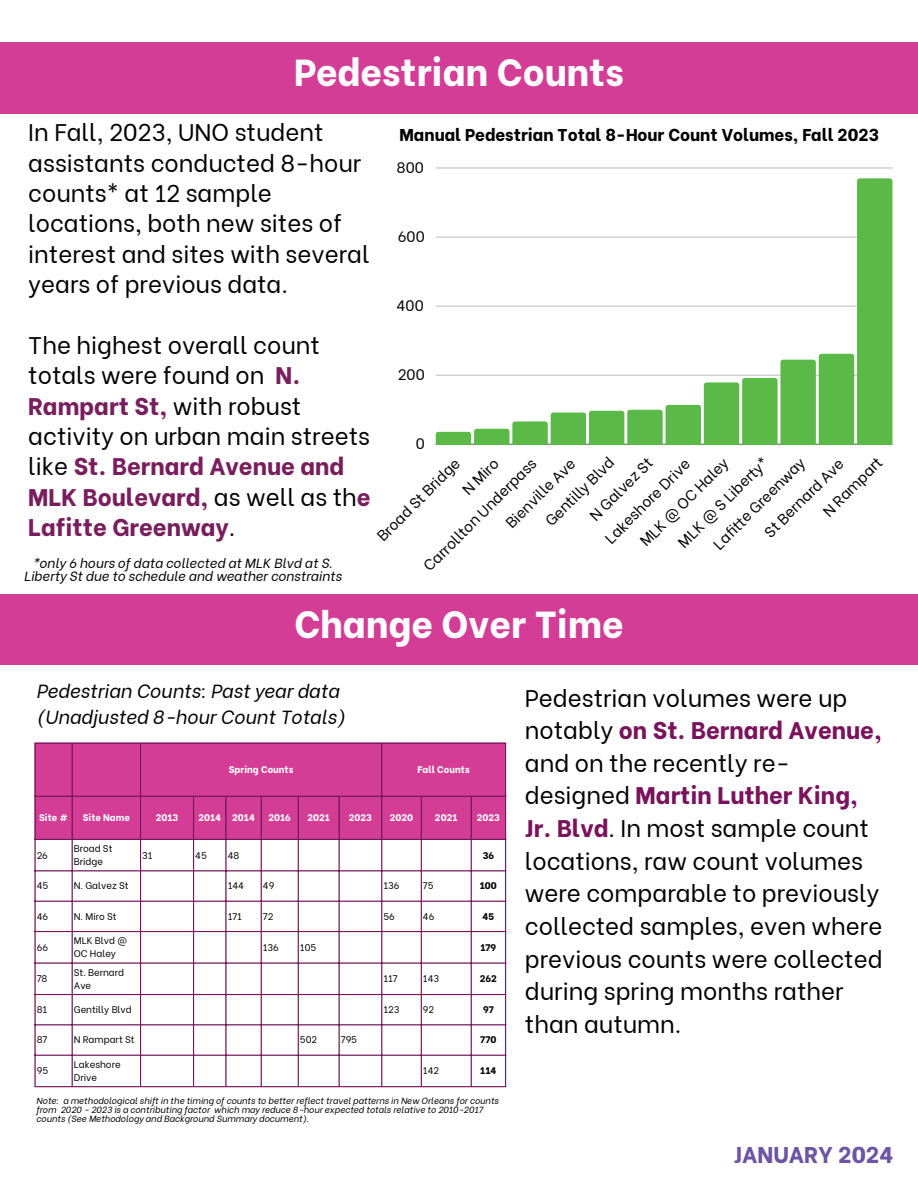
<style>
.page{position:relative;width:918px;height:1188px;background:#fff}
.page>*{position:absolute;margin:0;border:0;box-sizing:border-box;transform-origin:0 0}
.t1{font:800 37.5px "Be Vietnam";color:#fff}
.t2{font:24px/30.3px "Be Vietnam";color:#000}
.t3{font:800 22.8px "Be Vietnam";color:#6b55a4}
.t4{font:italic 18.9px/25.8px "Be Vietnam";color:#000}
.t5{font:800 17.1px "Be Vietnam";color:#000}
.t6{font:15px/26.2px "Be Vietnam";color:#000}
.t7{font:italic 13.2px/13.2px "Be Vietnam";color:#000;text-align:center}
.t8{font:9.6px/12.8px "Be Vietnam";color:#000}
.t9{font:800 9.6px "Be Vietnam";color:#fff}
.t10{font:800 9.6px "Be Vietnam";color:#000}
.t11{font:italic 8.85px/8.9px "Be Vietnam";color:#000}
.s1{font-weight:800;color:#781e5c}
.s2{font-weight:800;color:#78135c}
</style>
<div class="page">
<div style="left:0;top:43px;width:918px;height:71px;background:#d33d96"></div>
<div style="left:0;top:594px;width:918px;height:71px;background:#d33d96"></div>
<hr style="left:436px;top:167px;width:456px;height:2px;background:#000">
<hr style="left:436px;top:444px;width:456px;height:1px;background:#000">
<svg style="left:436px;top:178px;width:456px;height:266px"></svg>
<div style="left:36px;top:744px;width:469px;height:95px;background:#d33d96"></div>
<hr style="left:34px;top:744px;width:2px;height:342px;background:#78135c">
<hr style="left:72px;top:744px;width:1px;height:342px;background:#78135c">
<hr style="left:140px;top:744px;width:1px;height:342px;background:#78135c">
<hr style="left:193px;top:797px;width:1px;height:289px;background:#78135c">
<hr style="left:225px;top:797px;width:2px;height:289px;background:#78135c">
<hr style="left:261px;top:797px;width:1px;height:289px;background:#78135c">
<hr style="left:298px;top:797px;width:1px;height:289px;background:#78135c">
<hr style="left:339px;top:797px;width:1px;height:289px;background:#78135c">
<hr style="left:381px;top:744px;width:1px;height:342px;background:#78135c">
<hr style="left:421px;top:797px;width:1px;height:289px;background:#78135c">
<hr style="left:471px;top:797px;width:1px;height:289px;background:#78135c">
<hr style="left:505px;top:744px;width:1px;height:342px;background:#78135c">
<hr style="left:34px;top:743px;width:472px;height:1px;background:#78135c">
<hr style="left:34px;top:796px;width:472px;height:1px;background:#78135c">
<hr style="left:34px;top:839px;width:472px;height:1px;background:#78135c">
<hr style="left:34px;top:870px;width:472px;height:1px;background:#78135c">
<hr style="left:34px;top:901px;width:472px;height:1px;background:#78135c">
<hr style="left:34px;top:931px;width:472px;height:1px;background:#78135c">
<hr style="left:34px;top:962px;width:472px;height:2px;background:#78135c">
<hr style="left:34px;top:994px;width:472px;height:1px;background:#78135c">
<hr style="left:34px;top:1024px;width:472px;height:1px;background:#78135c">
<hr style="left:34px;top:1055px;width:472px;height:1px;background:#78135c">
<hr style="left:34px;top:1086px;width:472px;height:1px;background:#78135c">
<p class="t1" style="left:294px;top:41px;width:331px">Pedestrian Counts</p>
<p class="t2" style="left:28px;top:115px;width:343px">In Fall, 2023, UNO student assistants conducted 8-hour counts* at 12 sample locations, both new sites of interest and sites with several years of previous data.</p>
<p class="t2" style="left:28px;top:327px;width:344px">The highest overall count totals were found on <span class="s1">N.<br>Rampart St,</span> with robust activity on urban main streets like <span class="s1">St. Bernard Avenue and<br>MLK Boulevard,</span> as well as th<span class="s1">e<br>Lafitte Greenway</span>.</p>
<p class="t5" style="left:400px;top:121px;width:481px">Manual Pedestrian Total 8-Hour Count Volumes, Fall 2023</p>
<p class="t6" style="left:397px;top:153px;width:29px">800</p>
<p class="t6" style="left:398px;top:222px;width:29px">600</p>
<p class="t6" style="left:397px;top:291px;width:29px">400</p>
<p class="t6" style="left:398px;top:360px;width:28px">200</p>
<p class="t6" style="left:416px;top:429px;width:11px">0</p>
<p class="t6" style="left:687px;top:518px;width:124px;text-indent:-24px;rotate:-45deg">MLK @ S Liberty*<br>Lafi tt e Greenway</p>
<p class="t6" style="left:538px;top:513px;width:91px;rotate:-45deg">Gentilly Blvd</p>
<p class="t6" style="left:796px;top:485px;width:78px;text-indent:-56px;rotate:-45deg">St Bernard Ave<br>N Rampart</p>
<p class="t6" style="left:582px;top:508px;width:83px;rotate:-45deg">N Galvez St</p>
<p class="t6" style="left:632px;top:533px;width:119px;rotate:-45deg">MLK @ OC Haley</p>
<p class="t6" style="left:416px;top:558px;width:154px;rotate:-45deg">Carrollton Underpass</p>
<p class="t6" style="left:369px;top:528px;width:111px;rotate:-45deg">Broad St Bridge</p>
<p class="t6" style="left:455px;top:482px;width:46px;rotate:-45deg">N Miro</p>
<p class="t6" style="left:498px;top:515px;width:93px;rotate:-45deg">Bienville Ave</p>
<p class="t6" style="left:597px;top:531px;width:114px;rotate:-45deg">Lakeshore Drive</p>
<h1 class="t7" style="left:24px;top:555px;width:320px">*only 6 hours of data collected at MLK Blvd at S.<br>Liberty St due to schedule and weather constraints</h1>
<h2 class="t1" style="left:294px;top:593px;width:331px">Change Over Time</h2>
<p class="t4" style="left:36px;top:677px;width:311px">Pedestrian Counts: Past year data (Unadjusted 8-hour Count Totals)</p>
<h2 class="t9" style="left:229px;top:761px;width:66px">Spring Counts</h2>
<h3 class="t9" style="left:418px;top:761px;width:54px">Fall Counts</h3>
<h5 class="t9" style="left:39px;top:810px;width:30px">Site #</h5>
<p class="t9" style="left:83px;top:810px;width:49px">Site Name</p>
<h4 class="t9" style="left:156px;top:810px;width:24px">2013</h4>
<p class="t9" style="left:198px;top:810px;width:24px">2014</p>
<p class="t9" style="left:232px;top:810px;width:24px">2014</p>
<p class="t9" style="left:268px;top:810px;width:24px">2016</p>
<p class="t9" style="left:307px;top:810px;width:24px">2021</p>
<p class="t9" style="left:349px;top:810px;width:25px">2023</p>
<p class="t9" style="left:390px;top:810px;width:25px">2020</p>
<p class="t9" style="left:435px;top:810px;width:24px">2021</p>
<p class="t9" style="left:477px;top:810px;width:25px">2023</p>
<p class="t8" style="left:37px;top:848px;width:13px">26</p>
<p class="t8" style="left:74px;top:841px;width:40px">Broad St<br>Bridge</p>
<p class="t8" style="left:142px;top:848px;width:12px">31</p>
<p class="t8" style="left:195px;top:848px;width:13px">45</p>
<p class="t8" style="left:228px;top:848px;width:13px">48</p>
<p class="t10" style="left:483px;top:847px;width:13px">36</p>
<p class="t8" style="left:37px;top:878px;width:13px">45</p>
<p class="t8" style="left:74px;top:878px;width:56px">N. Galvez St</p>
<p class="t8" style="left:228px;top:878px;width:18px">144</p>
<p class="t8" style="left:263px;top:878px;width:13px">49</p>
<p class="t8" style="left:384px;top:878px;width:18px">136</p>
<p class="t8" style="left:423px;top:878px;width:12px">75</p>
<p class="t10" style="left:480px;top:878px;width:19px">100</p>
<p class="t8" style="left:37px;top:909px;width:13px">46</p>
<p class="t8" style="left:74px;top:909px;width:44px">N. Miro St</p>
<p class="t8" style="left:228px;top:909px;width:16px">171</p>
<p class="t8" style="left:263px;top:909px;width:12px">72</p>
<p class="t8" style="left:384px;top:909px;width:13px">56</p>
<p class="t8" style="left:423px;top:909px;width:13px">46</p>
<p class="t10" style="left:483px;top:908px;width:13px">45</p>
<p class="t8" style="left:37px;top:940px;width:13px">66</p>
<p class="t8" style="left:74px;top:934px;width:55px">MLK Blvd @<br>OC Haley</p>
<p class="t8" style="left:263px;top:940px;width:18px">136</p>
<p class="t8" style="left:300px;top:940px;width:18px">105</p>
<p class="t10" style="left:480px;top:939px;width:17px">179</p>
<p class="t8" style="left:37px;top:971px;width:12px">78</p>
<p class="t8" style="left:74px;top:965px;width:52px">St. Bernard<br>Ave</p>
<p class="t8" style="left:384px;top:971px;width:16px">117</p>
<p class="t8" style="left:423px;top:971px;width:18px">143</p>
<p class="t10" style="left:480px;top:971px;width:19px">262</p>
<p class="t8" style="left:37px;top:1002px;width:12px">81</p>
<p class="t8" style="left:74px;top:1002px;width:60px">Gentilly Blvd</p>
<p class="t8" style="left:384px;top:1002px;width:17px">123</p>
<p class="t8" style="left:423px;top:1002px;width:13px">92</p>
<p class="t10" style="left:483px;top:1002px;width:12px">97</p>
<p class="t8" style="left:37px;top:1032px;width:12px">87</p>
<p class="t8" style="left:74px;top:1032px;width:62px">N Rampart St</p>
<p class="t8" style="left:300px;top:1032px;width:19px">502</p>
<p class="t8" style="left:341px;top:1032px;width:18px">795</p>
<p class="t10" style="left:480px;top:1032px;width:18px">770</p>
<p class="t8" style="left:37px;top:1064px;width:13px">95</p>
<p class="t8" style="left:74px;top:1057px;width:48px">Lakeshore<br>Drive</p>
<p class="t8" style="left:423px;top:1064px;width:18px">142</p>
<p class="t10" style="left:480px;top:1063px;width:18px">114</p>
<h2 class="t11" style="left:36px;top:1096px;width:464px">Note: a methodological shift in the timing of counts to better reflect travel patterns in New Orleans for counts from 2020 - 2023 is a contributing factor which may reduce 8-hour expected totals relative to 2010-2017 counts (See Methodology and Background Summary document).</h2>
<p class="t2" style="left:525px;top:679px;width:359px;line-height:32.7px">Pedestrian volumes were up notably <span class="s2">on St. Bernard Avenue, </span>and on the recently re&shy;designed <span class="s2">Martin Luther King,<br>Jr. Blvd</span>. In most sample count locations, raw count volumes were comparable to previously collected samples, even where previous counts were collected during spring months rather than autumn.</p>
<p class="t3" style="left:734px;top:1136px;width:161px">JANUARY 2024</p>
</div>
